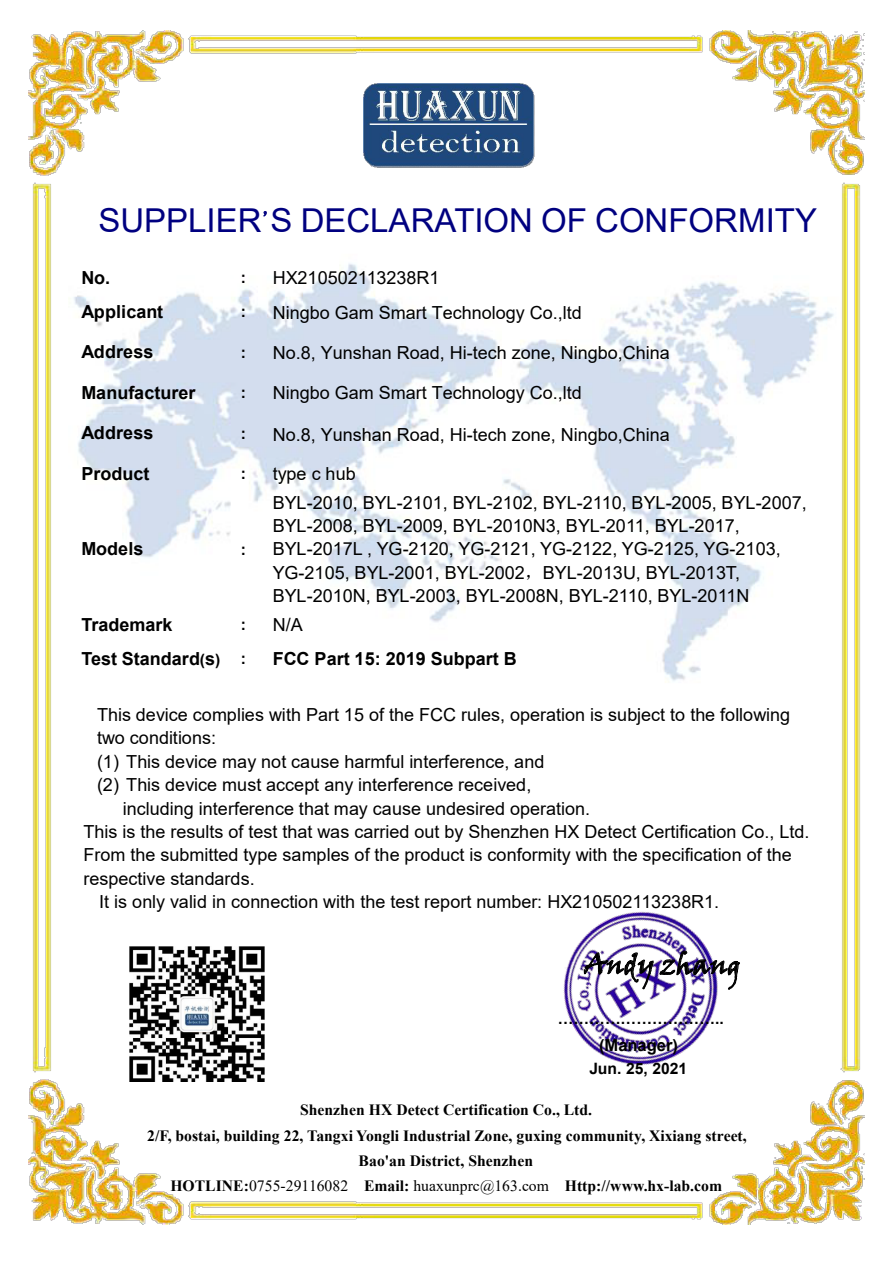
<style>
.page{position:relative;width:893px;height:1263px;background:#fff}
.page>*{position:absolute;margin:0;border:0;box-sizing:border-box;transform-origin:0 0}
.t1{font:33px "Arial";color:#000080}
.t2{font:27px "Viner Hand ITC";color:#000}
.t3{font:18px/23.4px "Arial";color:#000}
.t4{font:700 18px "Arial";color:#000}
.t5{font:700 16.65px "Arial";color:#000}
.t6{font:16.65px "Sim Sun";color:#000080}
.t7{font:700 15.6px/25.5px "Times New Roman";color:#000;text-align:center}
.t8{font:700 15.6px "Arial";letter-spacing:-.005em;color:#000}
.s1{font-family:"Sim Sun"}
.s2{font-size:15.6px}
.s3{font-weight:400}
</style>
<div class="page">
<img style="left:28px;top:30px;width:836px;height:1194px">
<img style="left:524px;top:879px;width:227px;height:224px">
<img style="left:129px;top:947px;width:135px;height:134px">
<img style="left:336px;top:960px;width:145px;height:109px">
<img style="left:583px;top:944px;width:158px;height:48px">
<svg style="left:263px;top:211px;width:4px;height:5px"></svg>
<img style="left:363px;top:83px;width:171px;height:85px">
<h1 class="t1" style="left:98px;top:198px;width:720px">SUPPLIER S DECLARATION OF CONFORMITY</h1>
<p class="t6" style="left:262px;top:201px;width:18px">，</p>
<p class="t4" style="left:81px;top:265px;width:30px">No.</p>
<p class="t8" style="left:241px;top:267px;width:7px">:</p>
<p class="t3" style="left:273px;top:266px;width:168px">HX210502113238R1</p>
<p class="t4" style="left:81px;top:299px;width:83px">Applicant</p>
<p class="t8" style="left:241px;top:301px;width:7px">:</p>
<p class="t4" style="left:81px;top:339px;width:74px">Address</p>
<p class="t8" style="left:241px;top:341px;width:7px">:</p>
<p class="t4" style="left:81px;top:380px;width:116px">Manufacturer</p>
<p class="t8" style="left:241px;top:382px;width:7px">:</p>
<p class="t4" style="left:81px;top:420px;width:74px">Address</p>
<p class="t8" style="left:241px;top:422px;width:7px">:</p>
<p class="t4" style="left:81px;top:461px;width:70px">Product</p>
<p class="t8" style="left:241px;top:462px;width:7px">:</p>
<p class="t3" style="left:273px;top:462px;width:85px">type c hub</p>
<p class="t3" style="left:273px;top:293px;width:399px;line-height:39.5px">Ningbo Gam Smart Technology Co.,ltd<br>No.8, Yunshan Road, Hi-tech zone, Ningbo,China</p>
<p class="t3" style="left:273px;top:381px;width:311px">Ningbo Gam Smart Technology Co.,ltd</p>
<p class="t3" style="left:273px;top:423px;width:399px">No.8, Yunshan Road, Hi-tech zone, Ningbo,China</p>
<p class="t4" style="left:81px;top:536px;width:64px">Models</p>
<p class="t8" style="left:241px;top:538px;width:7px">:</p>
<p class="t3" style="left:273px;top:490px;width:536px">BYL-2010, BYL-2101, BYL-2102, BYL-2110, BYL-2005, BYL-2007, BYL-2008, BYL-2009, BYL-2010N3, BYL-2011, BYL-2017, BYL-2017L , YG-2120, YG-2121, YG-2122, YG-2125, YG-2103, YG-2105, BYL-2001, BYL-2002<span class="s1">，</span>BYL-2013U, BYL-2013T, BYL-2010N, BYL-2003, BYL-2008N, BYL-2110, BYL-2011N</p>
<p class="t4" style="left:81px;top:612px;width:93px">Trademark</p>
<p class="t8" style="left:241px;top:614px;width:7px">:</p>
<p class="t3" style="left:273px;top:613px;width:32px">N/A</p>
<p class="t4" style="left:81px;top:646px;width:140px">Test Standard<span class="s2">(</span>s<span class="s2">)</span></p>
<p class="t8" style="left:241px;top:648px;width:7px">:</p>
<p class="t4" style="left:273px;top:646px;width:245px">FCC Part 15: 2019 Subpart B</p>
<p class="t3" style="left:97px;top:703px;width:695px">This device complies with Part 15 of the FCC rules, operation is subject to the following</p>
<p class="t3" style="left:97px;top:726px;width:121px">two conditions:</p>
<p class="t3" style="left:97px;top:750px;width:449px">(1) This device may not cause harmful interference, and</p>
<p class="t3" style="left:97px;top:773px;width:436px">(2) This device must accept any interference received,</p>
<p class="t3" style="left:123px;top:796px;width:469px">including interference that may cause undesired operation.</p>
<p class="t3" style="left:84px;top:820px;width:728px">This is the results of test that was carried out by Shenzhen HX Detect Certification Co., Ltd.</p>
<p class="t3" style="left:84px;top:843px;width:710px">From the submitted type samples of the product is conformity with the specification of the</p>
<p class="t3" style="left:84px;top:867px;width:173px">respective standards.</p>
<p class="t3" style="left:99px;top:890px;width:622px">It is only valid in connection with the test report number: HX210502113238R1.</p>
<h2 class="t2" style="left:585px;top:948px;width:158px">Andy zhang</h2>
<p class="t8" style="left:558px;top:1007px;width:168px">…………………………..</p>
<p class="t5" style="left:599px;top:1033px;width:80px">(Manager)</p>
<p class="t8" style="left:589px;top:1057px;width:99px">Jun. 25, 2021</p>
<p class="t7" style="left:147px;top:1096px;width:601px">Shenzhen HX Detect Certification Co., Ltd.<br>2/F, bostai, building 22, Tangxi Yongli Industrial Zone, guxing community, Xixiang street, Bao'an District, Shenzhen<br>HOTLINE:<span class="s3">0755-29116082</span> Email: <span class="s3">huaxunprc@163.com</span> Http://www.hx-lab.com</p>
</div>
